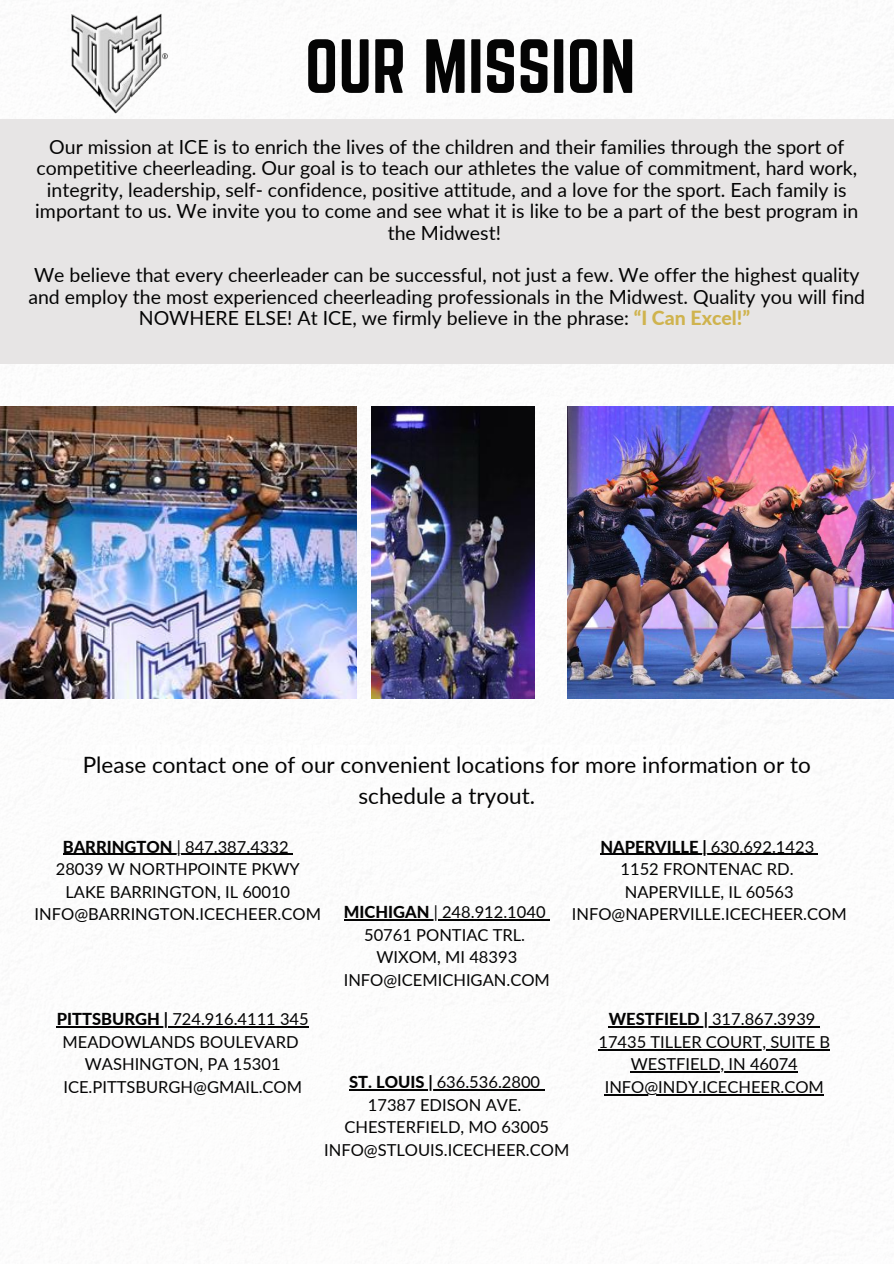
<style>
.page{position:relative;width:894px;height:1264px;background:#fff}
.page>*{position:absolute;margin:0;border:0;box-sizing:border-box;transform-origin:0 0}
.t1{font:67.05px "Norwester";color:#040404}
.t2{font:22.5px/30.3px "Lato";color:#040404;text-align:center}
.t3{font:19.5px/21.3px "Lato";color:#040404;text-align:center}
.t4{font:16.5px/22.5px "Lato";color:#040404;text-align:center}
.s1{font-weight:800;color:#cfb34e}
.s2{font-weight:800}
</style>
<div class="page">
<img style="left:57px;top:13px;width:126px;height:107px">
<div style="left:0;top:120px;width:893px;height:244px;background:#e7e5e5"></div>
<img style="left:0;top:406px;width:356px;height:292px">
<img style="left:371px;top:406px;width:164px;height:292px">
<img style="left:567px;top:406px;width:326px;height:292px">
<hr style="left:63px;top:853px;width:109px;height:2px;background:#040404">
<hr style="left:172px;top:853px;width:116px;height:2px;background:#040404">
<hr style="left:57px;top:1026px;width:111px;height:1px;background:#040404">
<hr style="left:168px;top:1026px;width:141px;height:1px;background:#040404">
<hr style="left:344px;top:919px;width:85px;height:1px;background:#040404">
<hr style="left:429px;top:919px;width:116px;height:1px;background:#040404">
<hr style="left:600px;top:853px;width:110px;height:2px;background:#040404">
<hr style="left:710px;top:853px;width:104px;height:2px;background:#040404">
<hr style="left:349px;top:1089px;width:87px;height:1px;background:#040404">
<hr style="left:436px;top:1089px;width:104px;height:1px;background:#040404">
<hr style="left:608px;top:1026px;width:103px;height:1px;background:#040404">
<hr style="left:711px;top:1026px;width:104px;height:1px;background:#040404">
<hr style="left:598px;top:1048px;width:232px;height:2px;background:#040404">
<hr style="left:630px;top:1071px;width:167px;height:1px;background:#040404">
<hr style="left:604px;top:1093px;width:219px;height:2px;background:#040404">
<h1 class="t1" style="left:305px;top:26px;width:332px">OUR MISSION</h1>
<p class="t3" style="left:35px;top:136px;width:824px">Our mission at ICE is to enrich the lives of the children and their families through the sport of competitive cheerleading. Our goal is to teach our athletes the value of commitment, hard work, integrity, leadership, self- confidence, positive attitude, and a love for the sport. Each family is important to us. We invite you to come and see what it is like to be a part of the best program in the Midwest!</p>
<p class="t3" style="left:28px;top:264px;width:838px">We believe that every cheerleader can be successful, not just a few. We offer the highest quality and employ the most experienced cheerleading professionals in the Midwest. Quality you will find<br>NOWHERE ELSE! At ICE, we firmly believe in the phrase: <span class="s1">“I Can Excel!”</span></p>
<p class="t2" style="left:83px;top:749px;width:729px">Please contact one of our convenient locations for more information or to schedule a tryout.</p>
<p class="t4" style="left:35px;top:835px;width:288px"><span class="s2">BARRINGTON</span> | 847.387.4332<br>28039 W NORTHPOINTE PKWY<br>LAKE BARRINGTON, IL 60010<br>INFO@BARRINGTON.ICECHEER.COM</p>
<p class="t4" style="left:571px;top:835px;width:276px"><span class="s2">NAPERVILLE |</span> 630.692.1423<br>1152 FRONTENAC RD.<br>NAPERVILLE, IL 60563<br>INFO@NAPERVILLE.ICECHEER.COM</p>
<p class="t4" style="left:343px;top:900px;width:208px"><span class="s2">MICHIGAN</span> | 248.912.1040<br>50761 PONTIAC TRL.<br>WIXOM, MI 48393<br>INFO@ICEMICHIGAN.COM</p>
<p class="t4" style="left:57px;top:1007px;width:253px"><span class="s2">PITTSBURGH |</span> 724.916.4111 345<br>MEADOWLANDS BOULEVARD<br>WASHINGTON, PA 15301<br>ICE.PITTSBURGH@GMAIL.COM</p>
<p class="t4" style="left:324px;top:1070px;width:246px"><span class="s2">ST. LOUIS |</span> 636.536.2800<br>17387 EDISON AVE.<br>CHESTERFIELD, MO 63005<br>INFO@STLOUIS.ICECHEER.COM</p>
<p class="t4" style="left:598px;top:1007px;width:233px"><span class="s2">WESTFIELD |</span> 317.867.3939<br>17435 TILLER COURT, SUITE B<br>WESTFIELD, IN 46074<br>INFO@INDY.ICECHEER.COM</p>
</div>
